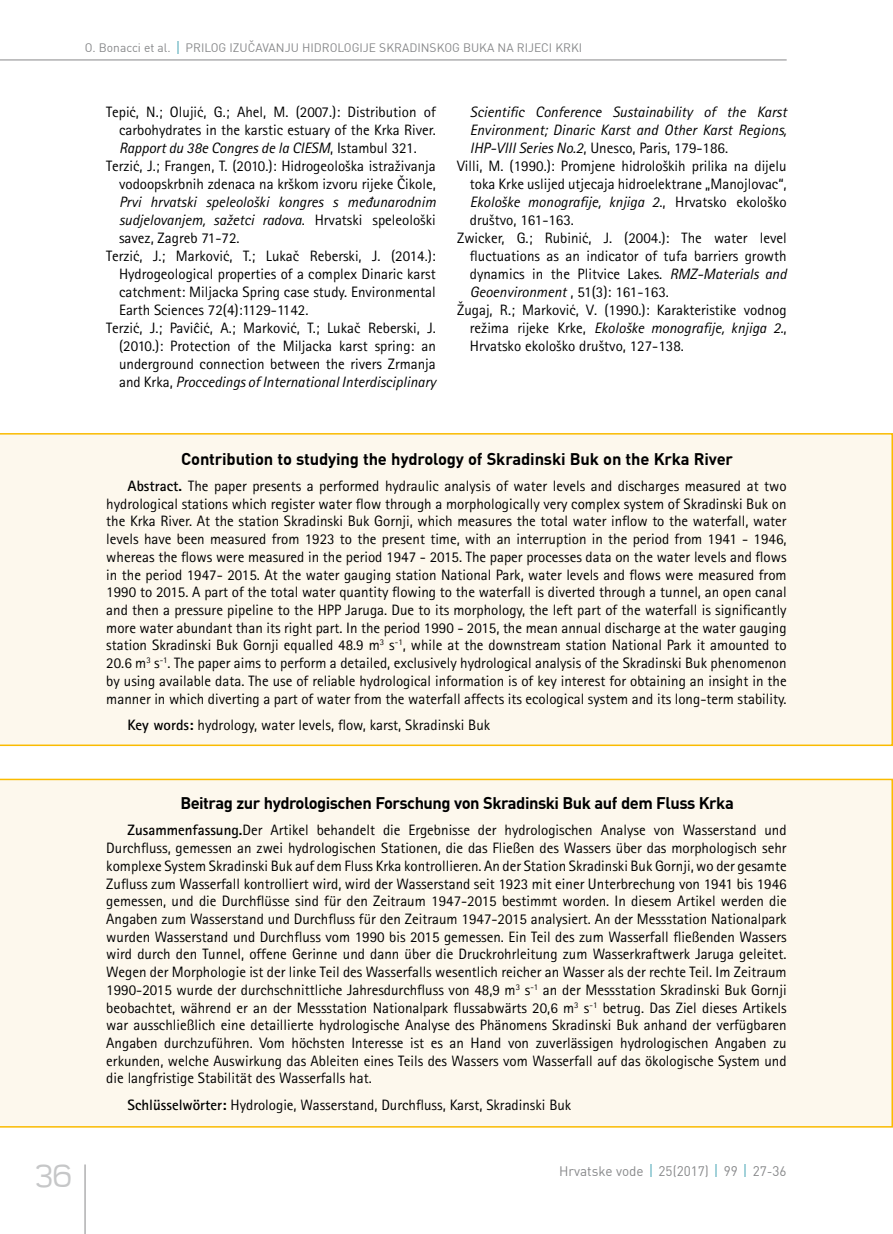
<style>
.page{position:relative;width:893px;height:1234px;background:#fff}
.page>*{position:absolute;margin:0;border:0;box-sizing:border-box;transform-origin:0 0}
.t1{font:300 36px "Teen";color:#c6c7c8}
.t2{font:700 16.5px "DIN";letter-spacing:-.03em;color:#000}
.t3{font:700 16.5px "DIN";letter-spacing:-.01em;color:#000}
.t4{font:15px/17.7px "Rotis Sans Serifklemy";color:#000;text-align:justify}
.t5{font:italic 15px "Rotis Sans Serifklemy";color:#000}
.t6{font:13.5px "DIN";color:#87888a}
.t7{font:12px "DIN";color:#87888a}
.s1{font-style:normal}
.s2{font-family:"Calibri"}
.s3{font-style:italic}
.s4{font-weight:700}
</style>
<div class="page">
<hr style="left:85px;top:1164px;width:1px;height:69px;background:#87888a">
<hr style="left:0;top:60px;width:787px;height:1px;background:#87888a">
<svg style="left:650px;top:1164px;width:2px;height:12px"></svg>
<svg style="left:716px;top:1164px;width:1px;height:12px"></svg>
<svg style="left:745px;top:1164px;width:1px;height:12px"></svg>
<svg style="left:177px;top:41px;width:2px;height:13px"></svg>
<div style="left:0;top:778px;width:893px;height:349px;background:#fdf8ed"></div>
<div style="left:0;top:433px;width:893px;height:312px;background:#fdf8ed"></div>
<p class="t7" style="left:85px;top:40px;width:499px">O. BONACCI ET AL. PRILOG IZUČAVANJU HIDROLOGIJE SKRADINSKOG BUKA NA RIJECI KRKI</p>
<p class="t4" style="left:106px;top:103px;width:331px">Tepić, N.; Olujić, G.; Ahel, M. (2007.): Distribution of</p>
<p class="t4" style="left:119px;top:121px;width:318px">carbohydrates in the karstic estuary of the Krka River.</p>
<p class="t5" style="left:119px;top:139px;width:299px">Rapport du 38e Congres de la CIESM<span class="s1">, Istambul 321.</span></p>
<p class="t4" style="left:106px;top:157px;width:331px">Terzić, J.; Frangen, T. (2010.): Hidrogeološka istraživanja</p>
<p class="t4" style="left:119px;top:175px;width:318px">vodoopskrbnih zdenaca na krškom izvoru rijeke Čikole,</p>
<p class="t5" style="left:119px;top:193px;width:318px">Prvi hrvatski speleološki kongres s međunarodnim</p>
<p class="t5" style="left:119px;top:211px;width:318px">sudjelovanjem, sažetci radova<span class="s1">. Hrvatski speleološki</span></p>
<p class="t4" style="left:119px;top:229px;width:122px">savez, Zagreb 71-72.</p>
<p class="t4" style="left:106px;top:247px;width:331px">Terzić, J.; Marković, T.; Lukač Reberski, J. (2014.):</p>
<p class="t4" style="left:119px;top:265px;width:318px">Hydrogeological properties of a complex Dinaric karst</p>
<p class="t4" style="left:119px;top:283px;width:318px">catchment: Miljacka Spring case study. Environmental</p>
<p class="t4" style="left:119px;top:301px;width:191px">Earth Sciences 72(4):1129-1142.</p>
<p class="t4" style="left:106px;top:319px;width:331px">Terzić, J.; Pavi<span class="s2">ĉ</span>ić, A.; Marković, T.; Lukač Reberski, J.</p>
<p class="t4" style="left:119px;top:337px;width:318px">(2010.): Protection of the Miljacka karst spring: an</p>
<p class="t4" style="left:119px;top:355px;width:318px">underground connection between the rivers Zrmanja</p>
<p class="t5" style="left:119px;top:373px;width:318px"><span class="s1">and Krka,</span> Proccedings of International Interdisciplinary</p>
<p class="t5" style="left:470px;top:103px;width:318px">Scientific Conference Sustainability of the Karst</p>
<p class="t5" style="left:470px;top:121px;width:318px">Environment; Dinaric Karst and Other Karst Regions,</p>
<p class="t4" style="left:470px;top:139px;width:260px"><span class="s3">IHP-VIII Series No.2</span>, Unesco, Paris, 179-186.</p>
<p class="t4" style="left:457px;top:157px;width:331px">Villi, M. (1990.): Promjene hidroloških prilika na dijelu</p>
<p class="t4" style="left:470px;top:175px;width:318px">toka Krke uslijed utjecaja hidroelektrane „Manojlovac“,</p>
<p class="t5" style="left:470px;top:193px;width:318px">Ekološke monografije, knjiga 2<span class="s1">., Hrvatsko ekološko</span></p>
<p class="t4" style="left:470px;top:211px;width:106px">društvo, 161-163.</p>
<p class="t4" style="left:457px;top:229px;width:331px">Zwicker, G.; Rubinić, J. (2004.): The water level</p>
<p class="t4" style="left:470px;top:247px;width:318px">fluctuations as an indicator of tufa barriers growth</p>
<p class="t4" style="left:470px;top:265px;width:318px">dynamics in the Plitvice Lakes. <span class="s3">RMZ-Materials and</span></p>
<p class="t4" style="left:470px;top:283px;width:201px"><span class="s3">Geoenvironment</span> , 51(3): 161-163.</p>
<p class="t4" style="left:457px;top:301px;width:331px">Žugaj, R.; Marković, V. (1990.): Karakteristike vodnog</p>
<p class="t5" style="left:470px;top:319px;width:318px"><span class="s1">režima rijeke Krke,</span> Ekološke monografije, knjiga 2.<span class="s1">,</span></p>
<p class="t4" style="left:470px;top:337px;width:216px">Hrvatsko ekološko društvo, 127-138.</p>
<p class="t3" style="left:181px;top:447px;width:553px">Contribution to studying the hydrology of Skradinski Buk on the Krka River</p>
<p class="t4" style="left:106px;top:477px;width:682px;text-indent:21px"><span class="s4">Abstract.</span> The paper presents a performed hydraulic analysis of water levels and discharges measured at two hydrological stations which register water flow through a morphologically very complex system of Skradinski Buk on the Krka River. At the station Skradinski Buk Gornji, which measures the total water inflow to the waterfall, water levels have been measured from 1923 to the present time, with an interruption in the period from 1941 - 1946, whereas the flows were measured in the period 1947 - 2015. The paper processes data on the water levels and flows in the period 1947- 2015. At the water gauging station National Park, water levels and flows were measured from 1990 to 2015. A part of the total water quantity flowing to the waterfall is diverted through a tunnel, an open canal and then a pressure pipeline to the HPP Jaruga. Due to its morphology, the left part of the waterfall is significantly more water abundant than its right part. In the period 1990 - 2015, the mean annual discharge at the water gauging station Skradinski Buk Gornji equalled 48.9 m<sup>3</sup> s<sup>-1</sup>, while at the downstream station National Park it amounted to 20.6 m<sup>3</sup> s<sup>-1</sup>. The paper aims to perform a detailed, exclusively hydrological analysis of the Skradinski Buk phenomenon by using available data. The use of reliable hydrological information is of key interest for obtaining an insight in the manner in which diverting a part of water from the waterfall affects its ecological system and its long-term stability.</p>
<p class="t4" style="left:128px;top:715px;width:364px"><span class="s4">Key words:</span> hydrology, water levels, flow, karst, Skradinski Buk</p>
<p class="t2" style="left:180px;top:791px;width:555px">Beitrag zur hydrologischen Forschung von Skradinski Buk auf dem Fluss Krka</p>
<p class="t4" style="left:106px;top:821px;width:682px;text-indent:21px"><span class="s4">Zusammenfassung.</span>Der Artikel behandelt die Ergebnisse der hydrologischen Analyse von Wasserstand und Durchfluss, gemessen an zwei hydrologischen Stationen, die das Fließen des Wassers über das morphologisch sehr komplexe System Skradinski Buk auf dem Fluss Krka kontrollieren. An der Station Skradinski Buk Gornji, wo der gesamte Zufluss zum Wasserfall kontrolliert wird, wird der Wasserstand seit 1923 mit einer Unterbrechung von 1941 bis 1946 gemessen, und die Durchflüsse sind für den Zeitraum 1947-2015 bestimmt worden. In diesem Artikel werden die Angaben zum Wasserstand und Durchfluss für den Zeitraum 1947-2015 analysiert. An der Messstation Nationalpark wurden Wasserstand und Durchfluss vom 1990 bis 2015 gemessen. Ein Teil des zum Wasserfall fließenden Wassers wird durch den Tunnel, offene Gerinne und dann über die Druckrohrleitung zum Wasserkraftwerk Jaruga geleitet.<br>Wegen der Morphologie ist der linke Teil des Wasserfalls wesentlich reicher an Wasser als der rechte Teil. Im Zeitraum 1990-2015 wurde der durchschnittliche Jahresdurchfluss von 48,9 m<sup>3</sup> s<sup>-1</sup> an der Messstation Skradinski Buk Gornji beobachtet, während er an der Messstation Nationalpark flussabwärts 20,6 m<sup>3</sup> s<sup>-1</sup> betrug. Das Ziel dieses Artikels war ausschließlich eine detaillierte hydrologische Analyse des Phänomens Skradinski Buk anhand der verfügbaren Angaben durchzuführen. Vom höchsten Interesse ist es an Hand von zuverlässigen hydrologischen Angaben zu erkunden, welche Auswirkung das Ableiten eines Teils des Wassers vom Wasserfall auf das ökologische System und die langfristige Stabilität des Wasserfalls hat.</p>
<p class="t4" style="left:128px;top:1095px;width:445px"><span class="s4">Schlüsselwörter:</span> Hydrologie, Wasserstand, Durchfluss, Karst, Skradinski Buk</p>
<h1 class="t1" style="left:35px;top:1156px;width:38px">36</h1>
<p class="t6" style="left:559px;top:1161px;width:229px">HRVATSKE VODE 25(2017) 99 27-36</p>
</div>
